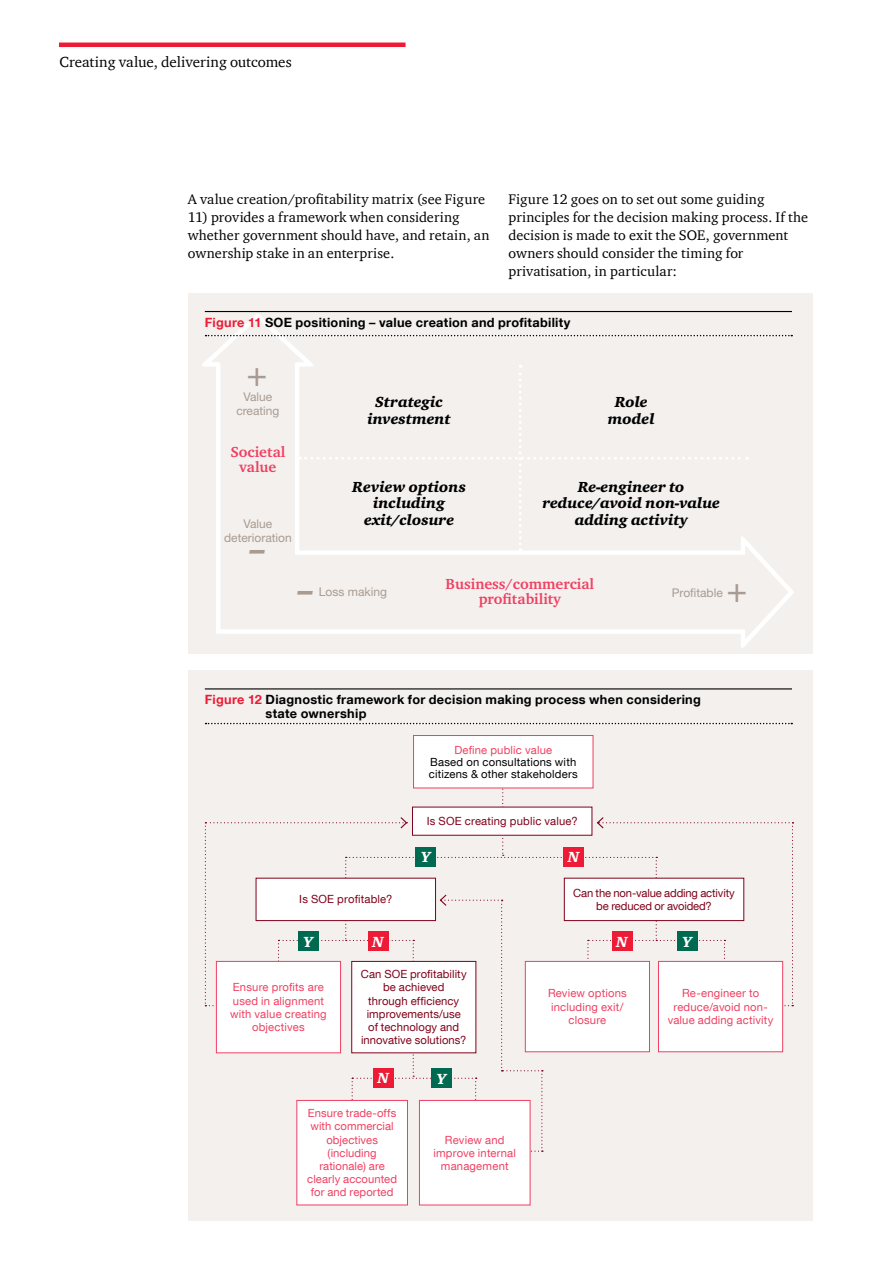
<style>
.page{position:relative;width:893px;height:1263px;background:#fff}
.page>*{position:absolute;margin:0;border:0;box-sizing:border-box;transform-origin:0 0}
.t1{font:italic 900 30px "ITC Charter Com";color:#a89b91}
.t2{font:italic 900 15px/16.5px "ITC Charter Com";color:#000;text-align:center}
.t3{font:700 15px/15px "ITC Charter Com";color:#ef4062;text-align:center}
.t4{font:15px "ITC Charter Com";color:#000}
.t5{font:italic 900 15px "ITC Charter Com";color:#fff}
.t6{font:14.25px/18px "ITC Charter Com";letter-spacing:.005em;color:#000}
.t7{font:700 12.75px/13.5px "Helvetica Neue LT Com";letter-spacing:.02em;color:#000}
.t8{font:12px/13.5px "Helvetica Neue LT Com";color:#a89b91;text-align:center}
.t9{font:11.25px/13.2px "Helvetica Neue LT Com";letter-spacing:.015em;color:#ef4062;text-align:center}
.t10{font:11.25px/13.2px "Helvetica Neue LT Com";letter-spacing:.005em;color:#80021a;text-align:center}
.t11{font:11.25px/12px "Helvetica Neue LT Com";letter-spacing:.015em;color:#000}
.t12{font:11.25px/13.2px "Helvetica Neue LT Com";letter-spacing:-.015em;color:#80021a;text-align:center}
.s1{color:#ed1b35}
</style>
<div class="page">
<div style="left:188px;top:293px;width:624px;height:360px;background:#f3f0ee"></div>
<svg style="left:203px;top:316px;width:590px;height:331px"></svg>
<svg style="left:300px;top:365px;width:448px;height:186px"></svg>
<hr style="left:205px;top:311px;width:587px;height:1px;background:#000">
<svg style="left:206px;top:335px;width:586px;height:1px"></svg>
<div style="left:188px;top:670px;width:624px;height:550px;background:#f3f0ee"></div>
<hr style="left:205px;top:688px;width:587px;height:1px;background:#000">
<svg style="left:206px;top:723px;width:586px;height:1px"></svg>
<hr style="left:59px;top:43px;width:347px;height:4px;background:#ed1b35">
<svg style="left:205px;top:760px;width:588px;height:392px"></svg>
<div style="left:412px;top:807px;width:180px;height:28px;background:#fff"></div>
<div style="left:256px;top:878px;width:179px;height:42px;background:#fff"></div>
<div style="left:256px;top:878px;width:180px;height:43px;border:1px solid #80021a"></div>
<div style="left:352px;top:961px;width:124px;height:92px;background:#fff"></div>
<div style="left:351px;top:961px;width:125px;height:92px;border:1px solid #80021a"></div>
<div style="left:297px;top:1100px;width:110px;height:105px;background:#fff"></div>
<div style="left:296px;top:1100px;width:112px;height:105px;border:1px solid #ef4062"></div>
<div style="left:419px;top:1100px;width:111px;height:105px;background:#fff"></div>
<div style="left:419px;top:1100px;width:111px;height:105px;border:1px solid #ef4062"></div>
<div style="left:216px;top:961px;width:125px;height:92px;background:#fff"></div>
<div style="left:216px;top:961px;width:125px;height:92px;border:1px solid #ef4062"></div>
<div style="left:525px;top:961px;width:124px;height:91px;background:#fff"></div>
<div style="left:525px;top:961px;width:125px;height:91px;border:1px solid #ef4062"></div>
<div style="left:658px;top:961px;width:125px;height:91px;background:#fff"></div>
<div style="left:658px;top:961px;width:125px;height:91px;border:1px solid #ef4062"></div>
<div style="left:564px;top:878px;width:180px;height:42px;background:#fff"></div>
<div style="left:564px;top:878px;width:180px;height:43px;border:1px solid #80021a"></div>
<div style="left:414px;top:735px;width:179px;height:53px;background:#fff"></div>
<div style="left:413px;top:735px;width:180px;height:53px;border:1px solid #ef4062"></div>
<div style="left:416px;top:847px;width:20px;height:19px;background:#006a51"></div>
<div style="left:298px;top:931px;width:20px;height:20px;background:#006a51"></div>
<div style="left:677px;top:931px;width:20px;height:20px;background:#006a51"></div>
<div style="left:432px;top:1068px;width:20px;height:20px;background:#006a51"></div>
<div style="left:564px;top:847px;width:20px;height:19px;background:#ed1b35"></div>
<div style="left:368px;top:931px;width:20px;height:20px;background:#ed1b35"></div>
<div style="left:612px;top:931px;width:20px;height:20px;background:#ed1b35"></div>
<div style="left:373px;top:1068px;width:21px;height:19px;background:#ed1b35"></div>
<p class="t4" style="left:60px;top:53px;width:234px">Creating value, delivering outcomes</p>
<p class="t6" style="left:188px;top:190px;width:299px">A value creation/profitability matrix (see Figure</p>
<p class="t6" style="left:188px;top:208px;width:303px">11) provides a framework when considering whether government should have, and retain, an ownership stake in an enterprise.</p>
<p class="t6" style="left:508px;top:190px;width:301px">Figure 12 goes on to set out some guiding principles for the decision making process. If the decision is made to exit the SOE, government owners should consider the timing for privatisation, in particular:</p>
<p class="t7" style="left:205px;top:315px;width:367px"><span class="s1">Figure 11</span> SOE positioning – value creation and profitability</p>
<h1 class="t1" style="left:245px;top:357px;width:26px">+</h1>
<p class="t8" style="left:236px;top:390px;width:45px">Value creating</p>
<p class="t3" style="left:230px;top:444px;width:56px">Societal value</p>
<p class="t8" style="left:224px;top:517px;width:69px">Value deterioration</p>
<h1 class="t1" style="left:250px;top:531px;width:16px">–</h1>
<p class="t2" style="left:367px;top:394px;width:85px">Strategic investment</p>
<p class="t2" style="left:608px;top:394px;width:48px">Role model</p>
<p class="t2" style="left:352px;top:478px;width:115px">Review options including exit/closure</p>
<p class="t2" style="left:542px;top:478px;width:179px">Re-engineer to reduce/avoid non-value adding activity</p>
<p class="t3" style="left:446px;top:576px;width:150px">Business/commercial</p>
<h1 class="t1" style="left:298px;top:571px;width:16px">–</h1>
<p class="t8" style="left:319px;top:585px;width:69px">Loss making</p>
<p class="t3" style="left:479px;top:591px;width:84px">profitability</p>
<h1 class="t1" style="left:724px;top:573px;width:26px">+</h1>
<p class="t8" style="left:672px;top:585px;width:53px">Profitable</p>
<p class="t7" style="left:266px;top:692px;width:437px;text-indent:-61px"><span class="s1">Figure 12</span> Diagnostic framework for decision making process when considering state ownership</p>
<p class="t9" style="left:454px;top:743px;width:99px">Define public value</p>
<p class="t11" style="left:429px;top:755px;width:150px">Based on consultations with citizens &amp; other stakeholders</p>
<p class="t10" style="left:427px;top:814px;width:152px">Is SOE creating public value?</p>
<p class="t10" style="left:299px;top:892px;width:95px">Is SOE profitable?</p>
<p class="t5" style="left:421px;top:848px;width:11px">Y</p>
<p class="t5" style="left:568px;top:848px;width:13px">N</p>
<p class="t12" style="left:573px;top:886px;width:163px">Can the non-value adding activity be reduced or avoided?</p>
<p class="t5" style="left:303px;top:932px;width:11px">Y</p>
<p class="t5" style="left:682px;top:932px;width:11px">Y</p>
<p class="t5" style="left:372px;top:932px;width:13px">N</p>
<p class="t5" style="left:616px;top:932px;width:13px">N</p>
<p class="t10" style="left:361px;top:967px;width:107px">Can SOE profitability be achieved<br>through efficiency improvements/use of technology and innovative solutions?</p>
<p class="t9" style="left:230px;top:980px;width:98px">Ensure profits are used in alignment with value creating objectives</p>
<p class="t9" style="left:548px;top:986px;width:80px">Review options including exit/ closure</p>
<p class="t9" style="left:668px;top:986px;width:107px">Re-engineer to reduce/avoid non&shy;value adding activity</p>
<p class="t5" style="left:378px;top:1069px;width:13px">N</p>
<p class="t9" style="left:307px;top:1106px;width:91px">Ensure trade-offs with commercial objectives (including rationale) are clearly accounted for and reported</p>
<p class="t5" style="left:437px;top:1069px;width:11px">Y</p>
<p class="t9" style="left:433px;top:1133px;width:84px">Review and improve internal management</p>
</div>
